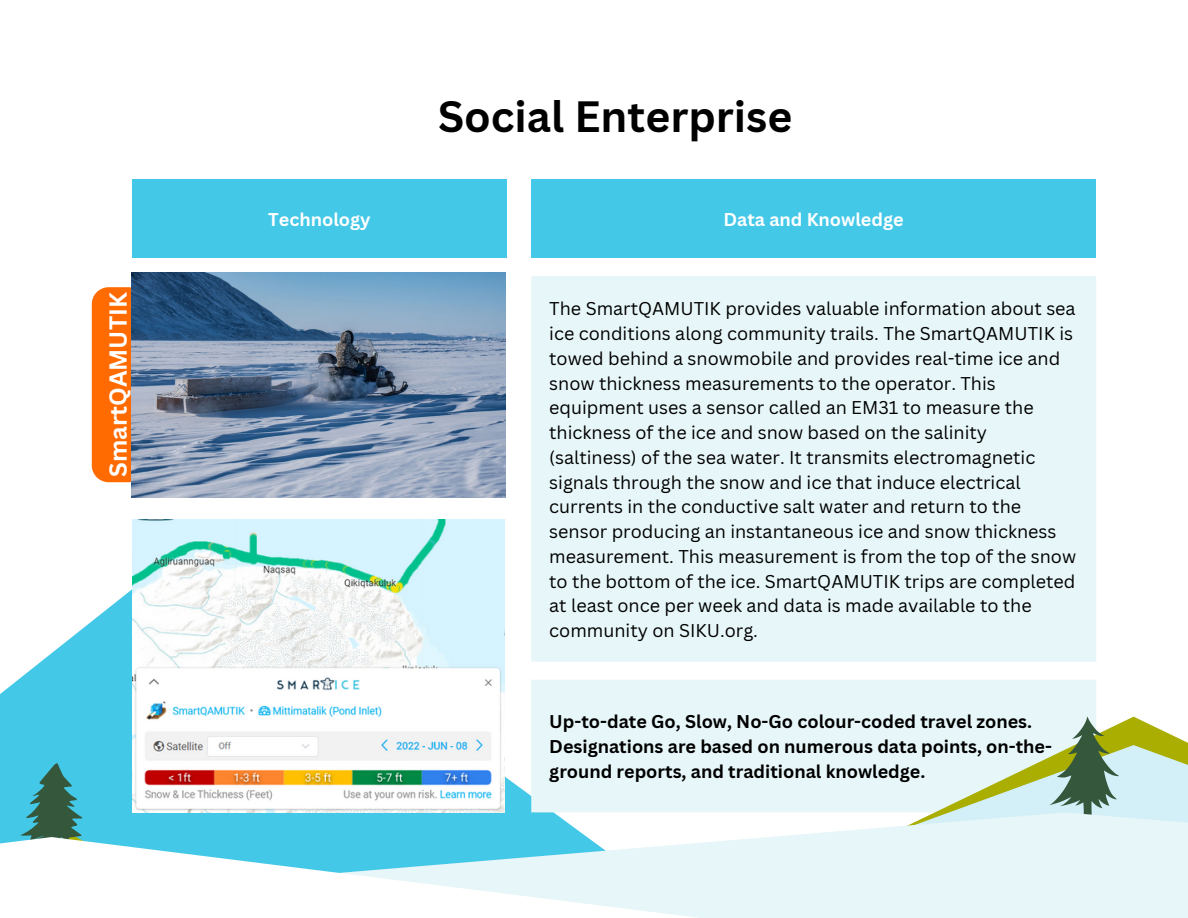
<style>
.page{position:relative;width:1188px;height:918px;background:#fff}
.page>*{position:absolute;margin:0;border:0;box-sizing:border-box;transform-origin:0 0}
.t1{font:700 42.6px "Canva Sans";color:#000}
.t2{font:700 24px "Canva Sans";color:#fff}
.t3{font:18px/24.8px "Canva Sans";color:#000}
.t4{font:700 18px/24.8px "Canva Sans";color:#000}
.t5{font:700 18px "Canva Sans";color:#fff}
</style>
<div class="page">
<div style="left:92px;top:287px;width:40px;height:195px;background:#ff6b00"></div>
<img style="left:132px;top:272px;width:373px;height:225px">
<svg style="left:0;top:589px;width:531px;height:223px;fill:#44c8e8"></svg>
<div style="left:531px;top:180px;width:565px;height:78px;background:#44c8e8"></div>
<div style="left:531px;top:276px;width:565px;height:536px;background:#e7f6f8"></div>
<div style="left:132px;top:180px;width:375px;height:78px;background:#44c8e8"></div>
<svg style="left:907px;top:717px;width:281px;height:28px;fill:#e7f6f8"></svg>
<svg style="left:834px;top:745px;width:354px;height:67px;fill:#e7f6f8"></svg>
<svg style="left:1049px;top:717px;width:70px;height:95px"></svg>
<svg style="left:0;top:763px;width:239px;height:74px"></svg>
<svg style="left:239px;top:812px;width:949px;height:106px;fill:#e7f6f8"></svg>
<img style="left:132px;top:520px;width:373px;height:292px">
<svg style="left:0;top:837px;width:721px;height:81px"></svg>
<p class="t2" style="left:101px;top:477px;width:186px;rotate:-90deg">SmartQAMUTIK</p>
<p class="t5" style="left:268px;top:206px;width:104px">Technology</p>
<p class="t1" style="left:438px;top:87px;width:356px">Social Enterprise</p>
<p class="t5" style="left:724px;top:206px;width:182px">Data and Knowledge</p>
<p class="t3" style="left:549px;top:296px;width:528px">The SmartQAMUTIK provides valuable information about sea ice conditions along community trails. The SmartQAMUTIK is towed behind a snowmobile and provides real-time ice and snow thickness measurements to the operator. This equipment uses a sensor called an EM31 to measure the thickness of the ice and snow based on the salinity (saltiness) of the sea water. It transmits electromagnetic signals through the snow and ice that induce electrical currents in the conductive salt water and return to the sensor producing an instantaneous ice and snow thickness measurement. This measurement is from the top of the snow to the bottom of the ice. SmartQAMUTIK trips are completed at least once per week and data is made available to the community on SIKU.org.</p>
<p class="t4" style="left:549px;top:709px;width:504px">Up-to-date Go, Slow, No-Go colour-coded travel zones.<br>Designations are based on numerous data points, on-the&shy;ground reports, and traditional knowledge.</p>
</div>
